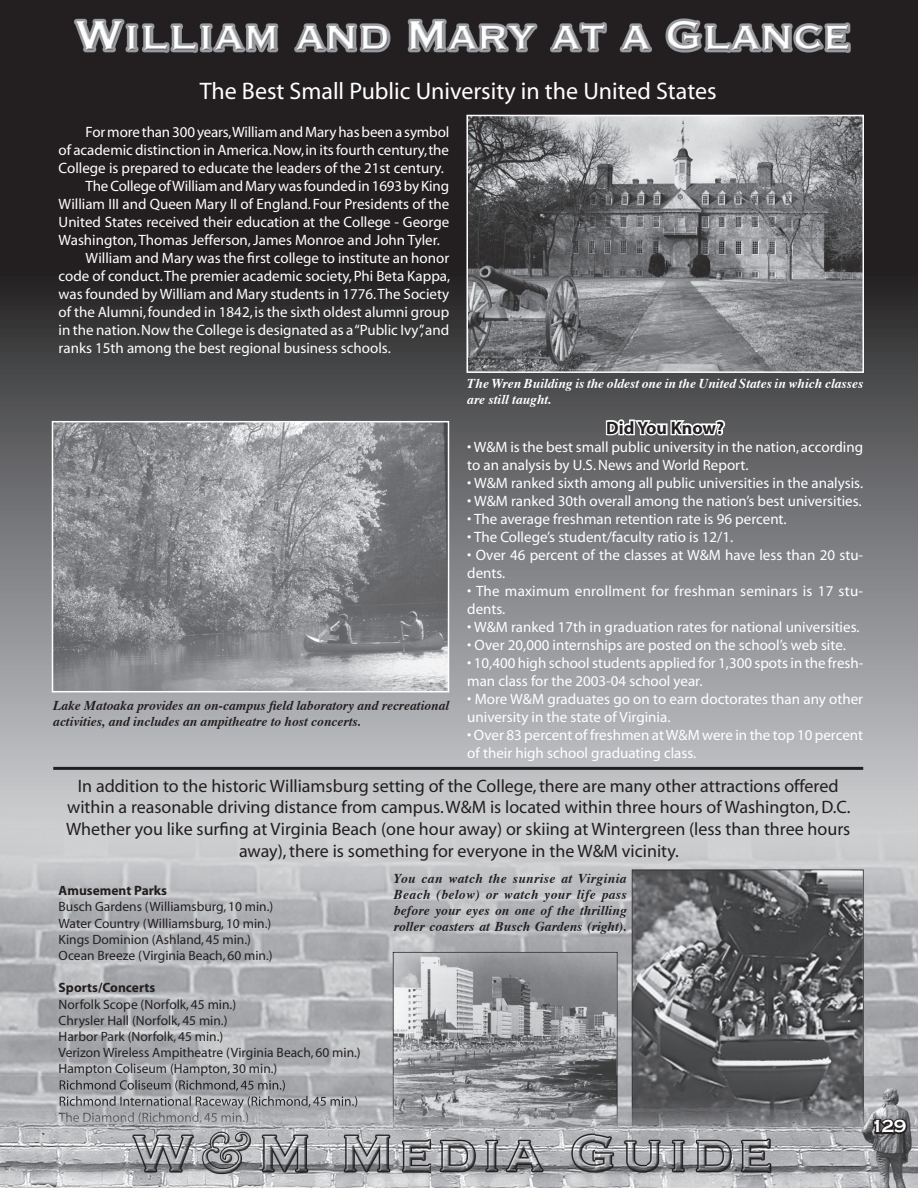
<style>
.page{position:relative;width:918px;height:1188px;background:#fff}
.page>*{position:absolute;margin:0;border:0;box-sizing:border-box;transform-origin:0 0}
.t1{font:24px "Myriad";color:#fff}
.t2{font:18px/21.6px "Myriad";color:#231f20;text-align:center}
.t3{font:700 18px "Myriad";color:#231f20}
.t4{font:700 18px "Copperplate Gothic";color:#fff}
.t5{font:15px/18px "Myriad";color:#fff}
.t6{font:13.5px/16.2px "Myriad";color:#231f20}
.t7{font:italic 700 13.5px/16.2px "Times";color:#231f20;text-align:justify}
.t8{font:italic 700 13.5px/16.2px "Times";color:#fff}
.t9{font:700 13.5px "Myriad";color:#231f20}
</style>
<div class="page">
<img style="left:0;top:0;width:918px;height:1076px">
<img style="left:469px;top:118px;width:392px;height:252px">
<div style="left:466px;top:115px;width:398px;height:258px;border:2px solid #fff"></div>
<img style="left:55px;top:424px;width:391px;height:265px">
<div style="left:52px;top:421px;width:397px;height:271px;border:2px solid #fff"></div>
<svg style="left:604px;top:361px;width:123px;height:124px;background:#717274"></svg>
<hr style="left:53px;top:767px;width:810px;height:3px;background:#231f20">
<svg style="left:632px;top:870px;width:232px;height:206px;background:#68696b"></svg>
<svg style="left:393px;top:952px;width:225px;height:124px;background:#97989b"></svg>
<img style="left:0;top:1076px;width:432px;height:112px">
<img style="left:594px;top:1076px;width:54px;height:112px">
<img style="left:810px;top:1076px;width:108px;height:112px">
<img style="left:432px;top:1127px;width:162px;height:61px">
<img style="left:648px;top:1127px;width:162px;height:61px">
<img style="left:60px;top:1076px;width:217px;height:1px">
<img style="left:60px;top:1080px;width:225px;height:11px">
<img style="left:60px;top:1096px;width:297px;height:13px">
<img style="left:59px;top:1112px;width:189px;height:12px">
<img style="left:632px;top:1076px;width:231px;height:51px">
<img style="left:393px;top:1076px;width:224px;height:51px">
<svg style="left:871px;top:1116px;width:39px;height:21px"></svg>
<h1 class="t1" style="left:200px;top:79px;width:518px">The Best Small Public University in the United States</h1>
<p class="t5" style="left:86px;top:124px;width:365px">For more than 300 years,William and Mary has been a symbol</p>
<p class="t5" style="left:59px;top:142px;width:392px">of academic distinction in America. Now, in its fourth century, the</p>
<p class="t5" style="left:59px;top:160px;width:387px">College is prepared to educate the leaders of the 21st century.</p>
<p class="t5" style="left:86px;top:178px;width:365px">The College of William and Mary was founded in 1693 by King</p>
<p class="t5" style="left:59px;top:196px;width:392px">William III and Queen Mary II of England. Four Presidents of the</p>
<p class="t5" style="left:59px;top:214px;width:392px">United States received their education at the College - George</p>
<p class="t5" style="left:59px;top:232px;width:383px">Washington, Thomas Jefferson, James Monroe and John Tyler.</p>
<p class="t5" style="left:86px;top:250px;width:365px">William and Mary was the first college to institute an honor</p>
<p class="t5" style="left:59px;top:268px;width:393px">code of conduct. The premier academic society, Phi Beta Kappa,</p>
<p class="t5" style="left:59px;top:286px;width:392px">was founded by William and Mary students in 1776. The Society</p>
<p class="t5" style="left:59px;top:304px;width:392px">of the Alumni, founded in 1842, is the sixth oldest alumni group</p>
<p class="t5" style="left:59px;top:322px;width:392px">in the nation. Now the College is designated as a “Public Ivy”, and</p>
<p class="t5" style="left:59px;top:340px;width:334px">ranks 15th among the best regional business schools.</p>
<p class="t8" style="left:467px;top:376px;width:398px">The Wren Building is the oldest one in the United States in which classes are still taught.</p>
<p class="t3" style="left:606px;top:418px;width:120px">Did You Know?</p>
<p class="t5" style="left:467px;top:438px;width:397px">• W&amp;M is the best small public university in the nation, according to an analysis by U.S. News and World Report.</p>
<p class="t5" style="left:467px;top:474px;width:397px">• W&amp;M ranked sixth among all public universities in the analysis.</p>
<p class="t5" style="left:467px;top:492px;width:396px">• W&amp;M ranked 30th overall among the nation’s best universities.</p>
<p class="t5" style="left:467px;top:510px;width:321px">• The average freshman retention rate is 96 percent.</p>
<p class="t5" style="left:467px;top:528px;width:267px">• The College’s student/faculty ratio is 12/1.</p>
<p class="t5" style="left:467px;top:546px;width:397px">• Over 46 percent of the classes at W&amp;M have less than 20 stu&shy;dents.</p>
<p class="t5" style="left:467px;top:582px;width:397px">• The maximum enrollment for freshman seminars is 17 stu&shy;dents.</p>
<p class="t5" style="left:467px;top:618px;width:394px">• W&amp;M ranked 17th in graduation rates for national universities.</p>
<p class="t5" style="left:467px;top:636px;width:380px">• Over 20,000 internships are posted on the school’s web site.</p>
<p class="t5" style="left:467px;top:654px;width:398px">• 10,400 high school students applied for 1,300 spots in the fresh&shy;man class for the 2003-04 school year.</p>
<p class="t5" style="left:467px;top:690px;width:397px">• More W&amp;M graduates go on to earn doctorates than any other university in the state of Virginia.</p>
<p class="t5" style="left:467px;top:726px;width:397px">• Over 83 percent of freshmen at W&amp;M were in the top 10 percent of their high school graduating class.</p>
<p class="t2" style="left:66px;top:776px;width:786px">In addition to the historic Williamsburg setting of the College, there are many other attractions offered within a reasonable driving distance from campus. W&amp;M is located within three hours of Washington, D.C.<br>Whether you like surfing at Virginia Beach (one hour away) or skiing at Wintergreen (less than three hours away), there is something for everyone in the W&amp;M vicinity.</p>
<p class="t9" style="left:59px;top:884px;width:110px">Amusement Parks</p>
<p class="t6" style="left:59px;top:899px;width:216px">Busch Gardens (Williamsburg, 10 min.)<br>Water Country (Williamsburg, 10 min.)<br>Kings Dominion (Ashland, 45 min.)<br>Ocean Breeze (Virginia Beach, 60 min.)</p>
<p class="t9" style="left:59px;top:981px;width:98px">Sports/Concerts</p>
<p class="t6" style="left:59px;top:997px;width:304px">Norfolk Scope (Norfolk, 45 min.)<br>Chrysler Hall (Norfolk, 45 min.)<br>Harbor Park (Norfolk, 45 min.)<br>Verizon Wireless Ampitheatre (Virginia Beach, 60 min.)<br>Hampton Coliseum (Hampton, 30 min.)</p>
<p class="t7" style="left:53px;top:698px;width:398px">Lake Matoaka provides an on-campus field laboratory and recreational activities, and includes an ampitheatre to host concerts.</p>
<p class="t7" style="left:394px;top:871px;width:234px">You can watch the sunrise at Virginia Beach (below) or watch your life pass before your eyes on one of the thrilling roller coasters at Busch Gardens (right).</p>
<p class="t4" style="left:871px;top:1117px;width:37px">129</p>
</div>
